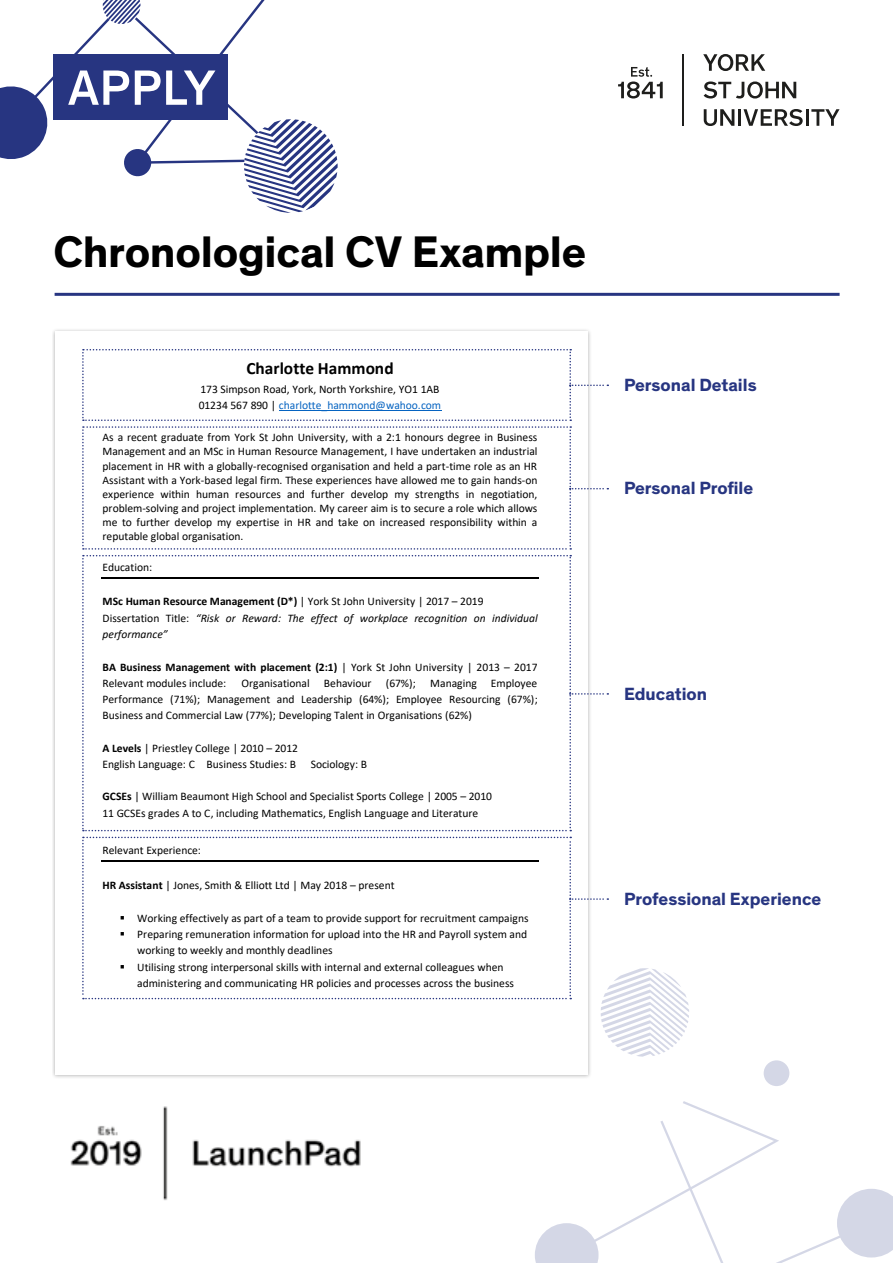
<style>
.page{position:relative;width:893px;height:1263px;background:#fff}
.page>*{position:absolute;margin:0;border:0;box-sizing:border-box;transform-origin:0 0}
.t1{font:500 50.4px "Theinhardt";letter-spacing:.01em;color:#fff}
.t2{font:700 45px "Theinhardt";letter-spacing:-.005em;color:#000}
.t3{font:700 18px "Theinhardt";color:#273581}
.t4{font:700 17.4px "Calibri";letter-spacing:.005em;color:#000}
.t5{font:11.55px/14.1px "Calibri";color:#000}
.t6{font:italic 11.55px/16.2px "Calibri";color:#000}
.s1{color:#0563c1}
.s2{font-weight:700;font-style:normal}
.s3{font-style:normal}
.s4{font-weight:700}
</style>
<div class="page">
<hr style="left:738px;top:109px;width:3px;height:17px;background:#1e1e1c">
<svg style="left:704px;top:109px;width:30px;height:17px"></svg>
<svg style="left:743px;top:109px;width:96px;height:17px"></svg>
<svg style="left:704px;top:81px;width:92px;height:18px"></svg>
<svg style="left:703px;top:54px;width:62px;height:17px"></svg>
<hr style="left:683px;top:54px;width:1px;height:72px;background:#1e1e1c">
<svg style="left:618px;top:67px;width:45px;height:32px"></svg>
<svg style="left:0;top:0;width:338px;height:213px"></svg>
<div style="left:53px;top:54px;width:175px;height:65px;background:#273581"></div>
<hr style="left:55px;top:293px;width:785px;height:3px;background:#273581">
<svg style="left:82px;top:349px;width:526px;height:482px"></svg>
<img style="left:70px;top:1106px;width:291px;height:95px">
<div style="left:764px;top:1060px;width:25px;height:26px;background:#d4d7e6;border-radius:50%"></div>
<svg style="left:535px;top:1101px;width:358px;height:162px"></svg>
<svg style="left:82px;top:837px;width:607px;height:220px"></svg>
<p class="t1" style="left:68px;top:50px;width:149px">APPLY</p>
<p class="t2" style="left:53px;top:218px;width:534px">Chronological CV Example</p>
<p class="t4" style="left:246px;top:356px;width:149px">Charlotte Hammond</p>
<p class="t5" style="left:199px;top:380px;width:244px;line-height:16.2px">173 Simpson Road, York, North Yorkshire, YO1 1AB<br>01234 567 890 | <span class="s1">charlotte_hammond@wahoo.com</span></p>
<p class="t5" style="left:103px;top:430px;width:437px;text-align:justify">As a recent graduate from York St John University, with a 2:1 honours degree in Business Management and an MSc in Human Resource Management, I have undertaken an industrial placement in HR with a globally-recognised organisation and held a part-time role as an HR Assistant with a York-based legal firm. These experiences have allowed me to gain hands-on experience within human resources and further develop my strengths in negotiation, problem-solving and project implementation. My career aim is to secure a role which allows me to further develop my expertise in HR and take on increased responsibility within a reputable global organisation.</p>
<p class="t5" style="left:103px;top:559px;width:51px">Education:</p>
<p class="t6" style="left:103px;top:593px;width:437px"><span class="s2">MSc Human Resource Management (D*)</span> <span class="s3">| York St John University | 2017 – 2019<br>Dissertation Title:</span> “Risk or Reward: The effect of workplace recognition on individual performance”</p>
<p class="t5" style="left:103px;top:658px;width:437px;line-height:16.2px"><span class="s4">BA Business Management with placement (2:1)</span> | York St John University | 2013 – 2017<br>Relevant modules include:</p>
<p class="t5" style="left:103px;top:674px;width:437px;line-height:16.2px;text-align:justify;text-indent:139px">Organisational Behaviour (67%); Managing Employee Performance (71%); Management and Leadership (64%); Employee Resourcing (67%); Business and Commercial Law (77%); Developing Talent in Organisations (62%)</p>
<p class="t5" style="left:103px;top:739px;width:197px;line-height:16.2px"><span class="s4">A Levels</span> | Priestley College | 2010 – 2012<br>English Language: C Business Studies: B</p>
<p class="t5" style="left:311px;top:757px;width:58px">Sociology: B</p>
<p class="t5" style="left:103px;top:788px;width:391px;line-height:16.2px"><span class="s4">GCSEs</span> | William Beaumont High School and Specialist Sports College | 2005 – 2010<br>11 GCSEs grades A to C, including Mathematics, English Language and Literature</p>
<p class="t5" style="left:103px;top:843px;width:100px">Relevant Experience:</p>
<p class="t5" style="left:103px;top:878px;width:294px"><span class="s4">HR Assistant</span> | Jones, Smith &amp; Elliott Ltd | May 2018 – present</p>
<p class="t5" style="left:120px;top:911px;width:410px">▪ Working effectively as part of a team to provide support for recruitment campaigns</p>
<p class="t5" style="left:137px;top:926px;width:391px;line-height:16.4px;text-indent:-17px">▪ Preparing remuneration information for upload into the HR and Payroll system and working to weekly and monthly deadlines</p>
<p class="t5" style="left:137px;top:958px;width:378px;line-height:16.4px;text-indent:-17px">▪ Utilising strong interpersonal skills with internal and external colleagues when administering and communicating HR policies and processes across the business</p>
<p class="t3" style="left:624px;top:372px;width:134px">Personal Details</p>
<p class="t3" style="left:624px;top:475px;width:131px">Personal Profile</p>
<p class="t3" style="left:624px;top:680px;width:85px">Education</p>
<p class="t3" style="left:624px;top:885px;width:199px">Professional Experience</p>
</div>
